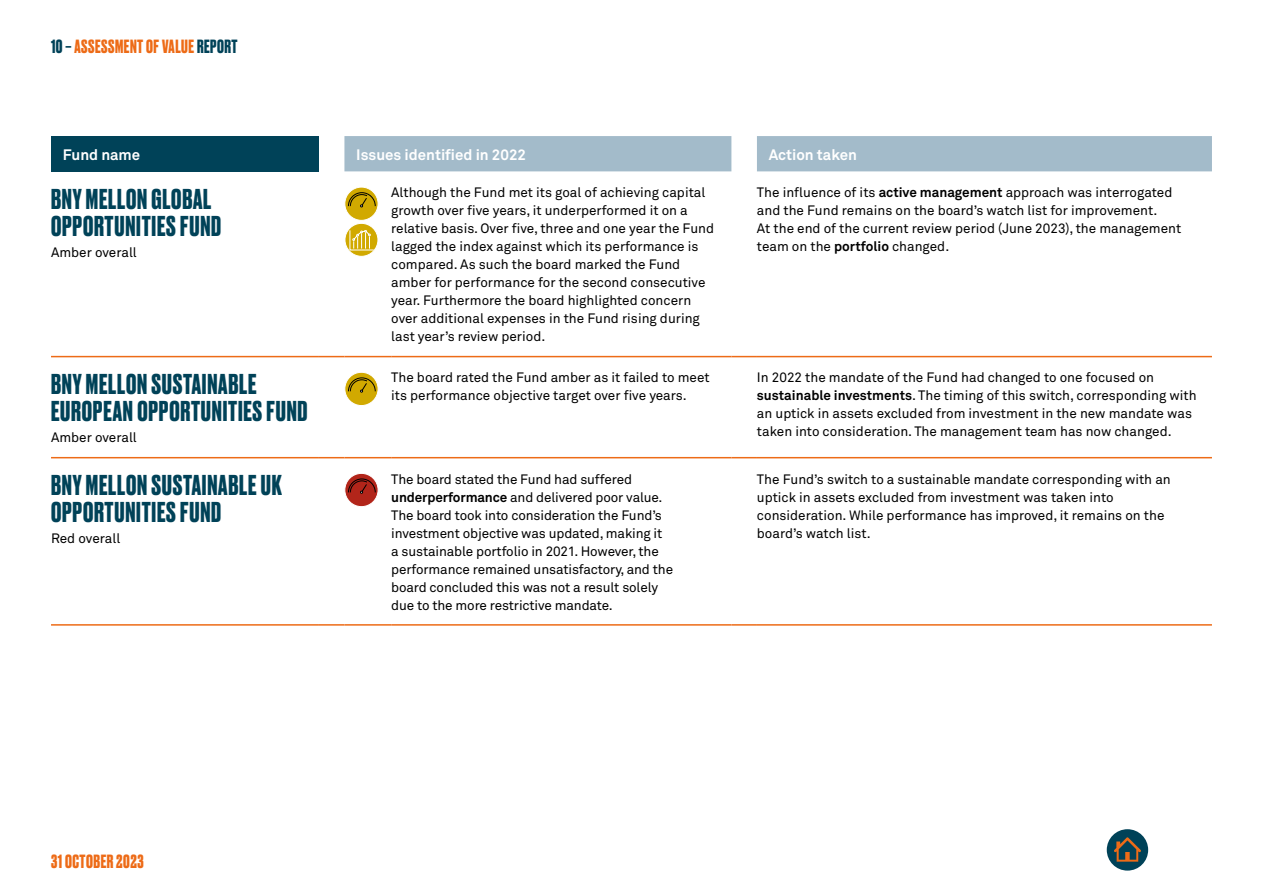
<style>
.page{position:relative;width:1263px;height:893px;background:#fff}
.page>*{position:absolute;margin:0;border:0;box-sizing:border-box;transform-origin:0 0}
.t1{font:700 27px/27px "Druk";letter-spacing:.03em;color:#004258}
.t2{font:700 18px "Druk";letter-spacing:.03em;color:#ed6b17}
.t3{font:700 15px "Akkurat Pro";color:#fff}
.t4{font:13.5px/18px "Akkurat Pro";color:#000}
.s1{color:#004258}
.s2{font-weight:700}
</style>
<div class="page">
<div style="left:51px;top:136px;width:268px;height:35px;background:#004258"></div>
<div style="left:344px;top:136px;width:868px;height:35px;background:#a3bbca"></div>
<hr style="left:51px;top:356px;width:268px;height:1px;background:#ed6b17">
<hr style="left:51px;top:457px;width:268px;height:1px;background:#ed6b17">
<hr style="left:51px;top:624px;width:268px;height:2px;background:#ed6b17">
<svg style="left:319px;top:356px;width:25px;height:1px"></svg>
<svg style="left:319px;top:457px;width:25px;height:1px"></svg>
<hr style="left:319px;top:624px;width:25px;height:2px;background:#ed6b17">
<hr style="left:344px;top:356px;width:47px;height:1px;background:#ed6b17">
<hr style="left:344px;top:457px;width:47px;height:1px;background:#ed6b17">
<hr style="left:344px;top:624px;width:47px;height:2px;background:#ed6b17">
<hr style="left:391px;top:356px;width:340px;height:1px;background:#ed6b17">
<hr style="left:391px;top:457px;width:340px;height:1px;background:#ed6b17">
<hr style="left:391px;top:624px;width:340px;height:2px;background:#ed6b17">
<svg style="left:731px;top:356px;width:26px;height:1px"></svg>
<svg style="left:731px;top:457px;width:26px;height:1px"></svg>
<hr style="left:731px;top:624px;width:26px;height:2px;background:#ed6b17">
<hr style="left:757px;top:356px;width:455px;height:1px;background:#ed6b17">
<hr style="left:757px;top:457px;width:455px;height:1px;background:#ed6b17">
<hr style="left:757px;top:624px;width:455px;height:2px;background:#ed6b17">
<div style="left:345px;top:187px;width:33px;height:33px;background:#d1a900;border-radius:50%"></div>
<div style="left:344px;top:187px;width:34px;height:34px;border:1px solid #fff;border-radius:50%"></div>
<svg style="left:348px;top:192px;width:28px;height:15px"></svg>
<svg style="left:345px;top:223px;width:33px;height:33px"></svg>
<svg style="left:350px;top:230px;width:24px;height:20px"></svg>
<div style="left:344px;top:223px;width:34px;height:34px;border:1px solid #fff;border-radius:50%"></div>
<div style="left:345px;top:372px;width:33px;height:34px;background:#d1a900;border-radius:50%"></div>
<div style="left:344px;top:372px;width:34px;height:34px;border:1px solid #fff;border-radius:50%"></div>
<svg style="left:348px;top:377px;width:28px;height:15px"></svg>
<div style="left:345px;top:473px;width:33px;height:34px;background:#b2251a;border-radius:50%"></div>
<div style="left:344px;top:473px;width:34px;height:34px;border:1px solid #fff;border-radius:50%"></div>
<svg style="left:348px;top:478px;width:28px;height:16px"></svg>
<div style="left:1107px;top:829px;width:41px;height:42px;background:#004258;border-radius:50%"></div>
<svg style="left:1114px;top:837px;width:27px;height:25px"></svg>
<h2 class="t2" style="left:51px;top:34px;width:188px"><span class="s1">10 –</span> ASSESSMENT OF VALUE<span class="s1">REPORT</span></h2>
<p class="t3" style="left:63px;top:145px;width:79px">Fund name</p>
<p class="t3" style="left:356px;top:145px;width:171px">Issues identified in 2022</p>
<p class="t3" style="left:769px;top:145px;width:90px">Action taken</p>
<h1 class="t1" style="left:51px;top:184px;width:172px">BNY MELLON GLOBAL<br>OPPORTUNITIES FUND</h1>
<p class="t4" style="left:51px;top:244px;width:87px">Amber overall</p>
<p class="t4" style="left:391px;top:184px;width:324px">Although the Fund met its goal of achieving capital growth over five years, it underperformed it on a relative basis. Over five, three and one year the Fund lagged the index against which its performance is compared. As such the board marked the Fund amber for performance for the second consecutive year. Furthermore the board highlighted concern over additional expenses in the Fund rising during last year’s review period.</p>
<p class="t4" style="left:757px;top:184px;width:426px">The influence of its <span class="s2">active management</span> approach was interrogated and the Fund remains on the board’s watch list for improvement.<br>At the end of the current review period (June 2023), the management team on the <span class="s2">portfolio</span> changed.</p>
<h1 class="t1" style="left:51px;top:369px;width:258px">BNY MELLON SUSTAINABLE<br>EUROPEAN OPPORTUNITIES FUND</h1>
<p class="t4" style="left:51px;top:429px;width:87px">Amber overall</p>
<h1 class="t1" style="left:51px;top:470px;width:232px">BNY MELLON SUSTAINABLE UK<br>OPPORTUNITIES FUND</h1>
<p class="t4" style="left:51px;top:530px;width:71px">Red overall</p>
<p class="t4" style="left:391px;top:369px;width:320px">The board rated the Fund amber as it failed to meet its performance objective target over five years.</p>
<p class="t4" style="left:757px;top:369px;width:441px">In 2022 the mandate of the Fund had changed to one focused on <span class="s2">sustainable investments</span>. The timing of this switch, corresponding with an uptick in assets excluded from investment in the new mandate was taken into consideration. The management team has now changed.</p>
<p class="t4" style="left:391px;top:470px;width:283px">The board stated the Fund had suffered <span class="s2">underperformance</span> and delivered poor value.<br>The board took into consideration the Fund’s investment objective was updated, making it a sustainable portfolio in 2021. However, the performance remained unsatisfactory, and the board concluded this was not a result solely due to the more restrictive mandate.</p>
<p class="t4" style="left:757px;top:470px;width:415px">The Fund’s switch to a sustainable mandate corresponding with an uptick in assets excluded from investment was taken into consideration. While performance has improved, it remains on the board’s watch list.</p>
<h2 class="t2" style="left:51px;top:849px;width:94px">31 OCTOBER 2023</h2>
</div>
